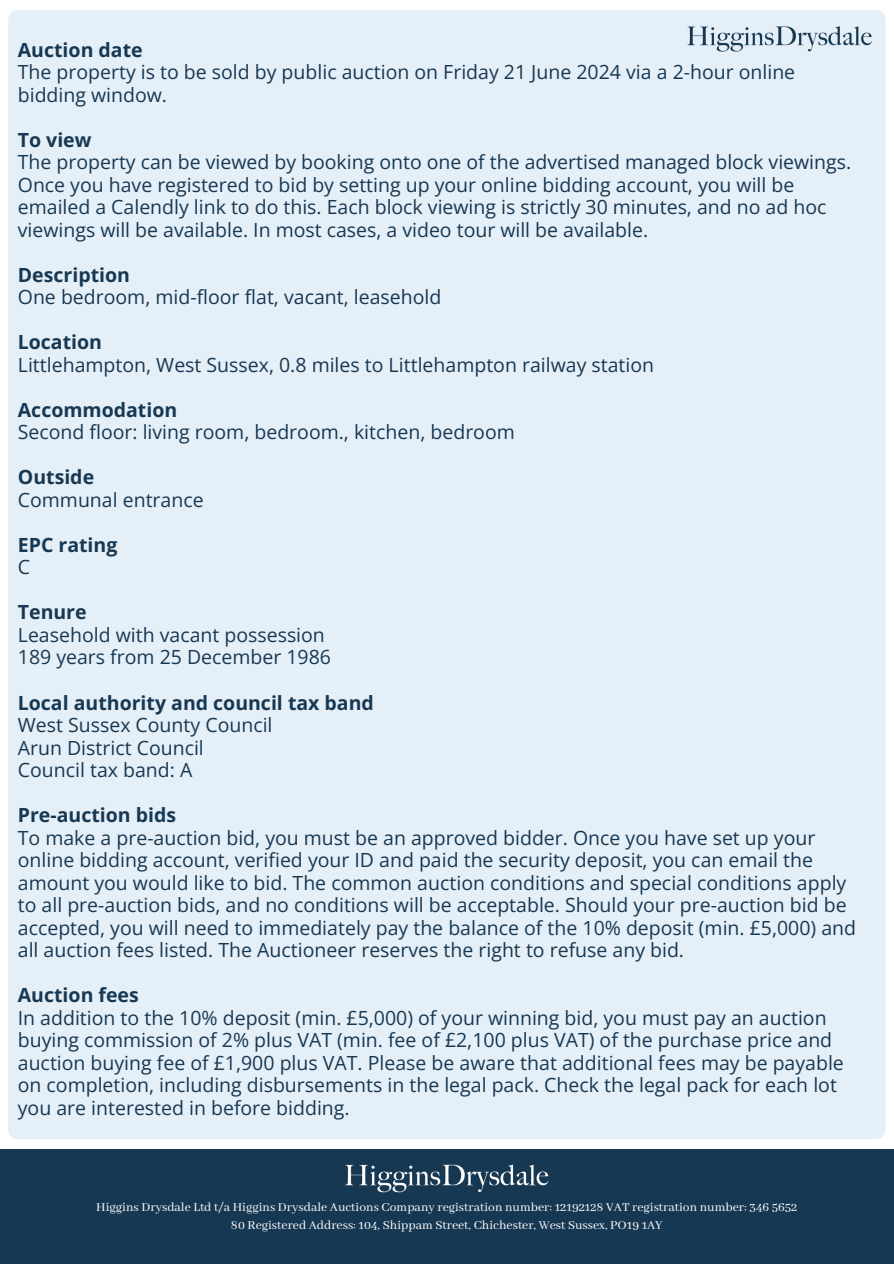
<style>
.page{position:relative;width:894px;height:1264px;background:#fff}
.page>*{position:absolute;margin:0;border:0;box-sizing:border-box;transform-origin:0 0}
.t1{font:19.5px/22.5px "Open Sans";color:#173853}
.t2{font:700 19.5px/22.5px "Open Sans";color:#173853}
.t3{font:13.5px/18.6px "Abhaya Libre";color:#fff;text-align:center}
.s1{font-weight:700}
.s2{font-weight:400}
</style>
<div class="page">
<div style="left:0;top:1148px;width:893px;height:115px;background:#173853"></div>
<img style="left:345px;top:1164px;width:204px;height:29px">
<div style="left:8px;top:10px;width:877px;height:1129px;background:#e5eff7"></div>
<img style="left:665px;top:22px;width:211px;height:33px">
<h1 class="t1" style="left:18px;top:38px;width:778px"><span class="s1">Auction date<br></span>The property is to be sold by public auction on Friday 21 June 2024 via a 2-hour online bidding window.</h1>
<h1 class="t1" style="left:18px;top:128px;width:834px"><span class="s1">To view<br></span>The property can be viewed by booking onto one of the advertised managed block viewings.<br>Once you have registered to bid by setting up your online bidding account, you will be emailed a Calendly link to do this. Each block viewing is strictly 30 minutes, and no ad hoc viewings will be available. In most cases, a video tour will be available.</h1>
<h1 class="t1" style="left:18px;top:263px;width:425px"><span class="s1">Description<br></span>One bedroom, mid-floor flat, vacant, leasehold</h1>
<h1 class="t1" style="left:18px;top:330px;width:637px"><span class="s1">Location<br></span>Littlehampton, West Sussex, 0.8 miles to Littlehampton railway station</h1>
<h1 class="t1" style="left:18px;top:398px;width:498px"><span class="s1">Accommodation<br></span>Second floor: living room, bedroom., kitchen, bedroom</h1>
<h1 class="t1" style="left:18px;top:465px;width:187px"><span class="s1">Outside<br></span>Communal entrance</h1>
<h1 class="t2" style="left:18px;top:533px;width:101px">EPC rating<br><span class="s2">C</span></h1>
<h1 class="t1" style="left:18px;top:600px;width:314px"><span class="s1">Tenure<br></span>Leasehold with vacant possession<br>189 years from 25 December 1986</h1>
<h1 class="t1" style="left:18px;top:690px;width:357px"><span class="s1">Local authority and council tax band<br></span>West Sussex County Council<br>Arun District Council<br>Council tax band: A</h1>
<h1 class="t1" style="left:18px;top:803px;width:839px"><span class="s1">Pre-auction bids<br></span>To make a pre-auction bid, you must be an approved bidder. Once you have set up your online bidding account, verified your ID and paid the security deposit, you can email the amount you would like to bid. The common auction conditions and special conditions apply to all pre-auction bids, and no conditions will be acceptable. Should your pre-auction bid be accepted, you will need to immediately pay the balance of the 10% deposit (min. £5,000) and all auction fees listed. The Auctioneer reserves the right to refuse any bid.</h1>
<p class="t1" style="left:18px;top:983px;width:827px"><span class="s1">Auction fees<br></span>In addition to the 10% deposit (min. £5,000) of your winning bid, you must pay an auction buying commission of 2% plus VAT (min. fee of £2,100 plus VAT) of the purchase price and auction buying fee of £1,900 plus VAT. Please be aware that additional fees may be payable on completion, including disbursements in the legal pack. Check the legal pack for each lot you are interested in before bidding.</p>
<h1 class="t3" style="left:96px;top:1198px;width:702px">Higgins Drysdale Ltd t/a Higgins Drysdale Auctions Company registration number: 12192128 VAT registration number: 346 5652<br>80 Registered Address: 104, Shippam Street, Chichester, West Sussex, PO19 1AY</h1>
</div>
